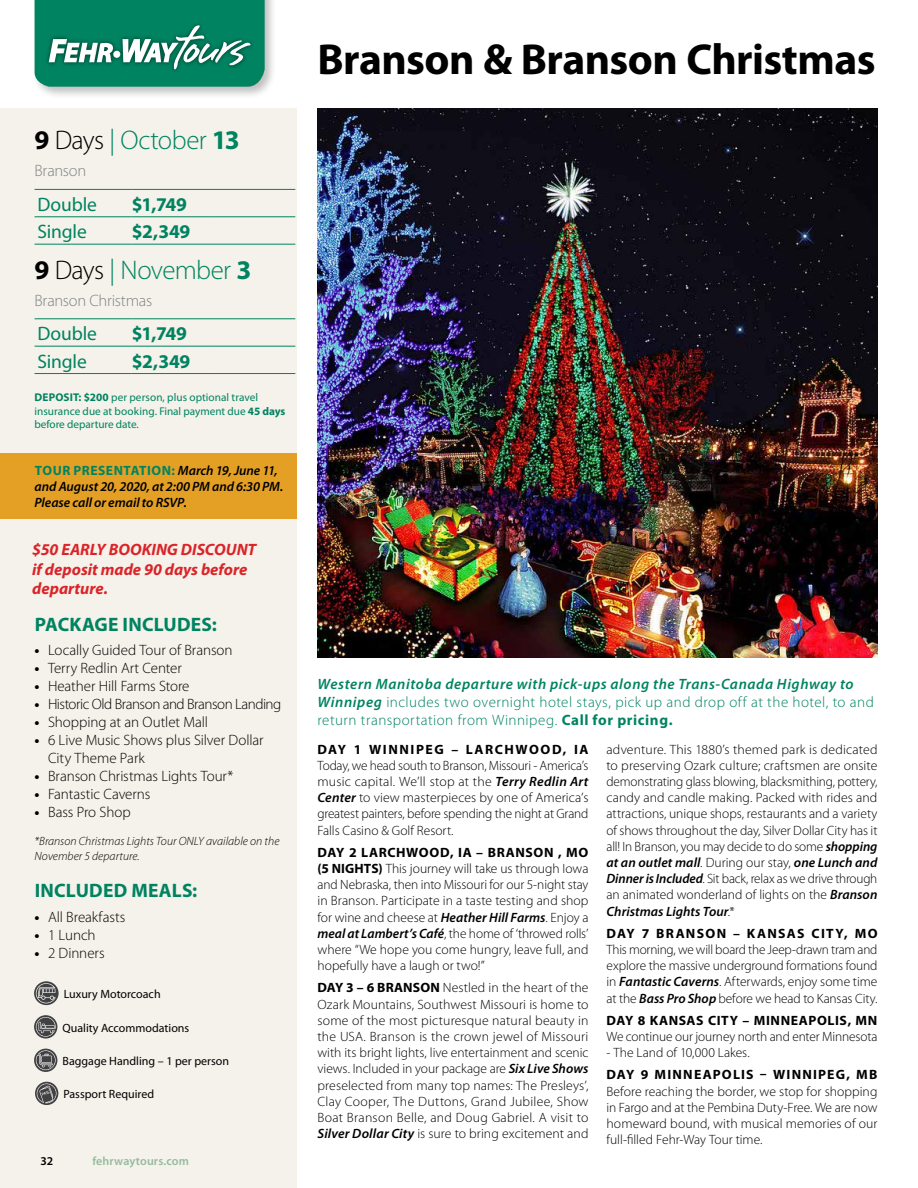
<style>
.page{position:relative;width:918px;height:1188px;background:#fff}
.page>*{position:absolute;margin:0;border:0;box-sizing:border-box;transform-origin:0 0}
.t1{font:700 43.5px "Myriad Pro";letter-spacing:-.015em;color:#000}
.t2{font:300 27px "Myriad Pro";letter-spacing:-.025em;color:#008361}
.t3{font:700 19.5px "Myriad Pro";letter-spacing:.005em;color:#008361}
.t4{font:19.5px "Myriad Pro";letter-spacing:-.005em;color:#008361}
.t5{font:italic 700 16.5px/19.8px "Myriad Pro";color:#db2429}
.t6{font:300 16.5px "Myriad Pro";letter-spacing:-.015em;color:#808285}
.t7{font:300 15px/18px "Myriad Pro";letter-spacing:-.005em;color:#000}
.t8{font:300 15px/18px "Myriad Pro";letter-spacing:.03em;color:#008361}
.t9{font:300 15px "Myriad Pro";letter-spacing:-.03em;color:#000}
.t10{font:300 13.5px/16.2px "Myriad Pro";letter-spacing:-.005em;color:#000;text-align:justify}
.t11{font:italic 600 13.5px/15.8px "Myriad Pro";letter-spacing:-.005em;color:#000}
.t12{font:700 13.5px "Myriad Pro";letter-spacing:.09em;color:#000}
.t13{font:700 13.5px "Myriad Pro";letter-spacing:.045em;color:#000}
.t14{font:700 13.5px "Myriad Pro";letter-spacing:.11em;color:#000}
.t15{font:12px "Myriad Pro";color:#000}
.t16{font:italic 300 12px/14.4px "Myriad Pro";letter-spacing:.005em;color:#000}
.t17{font:600 12px "Myriad Pro";letter-spacing:.01em;color:#95bb9e}
.t18{font:600 12px "Myriad Pro";color:#000}
.t19{font:11.25px/13.5px "Myriad Pro";color:#008361}
.s1{font-weight:700;color:#000}
.s2{color:#000}
.s3{font-weight:700}
.s4{font-weight:700;font-style:normal;color:#008361}
.s5{font-weight:600;font-style:italic}
</style>
<div class="page">
<div style="left:0;top:108px;width:297px;height:1080px;background:#f4f2ea"></div>
<hr style="left:35px;top:189px;width:97px;height:1px;background:#008361">
<hr style="left:35px;top:217px;width:97px;height:1px;background:#008361">
<hr style="left:35px;top:244px;width:97px;height:1px;background:#008361">
<hr style="left:132px;top:189px;width:83px;height:1px;background:#008361">
<hr style="left:132px;top:217px;width:83px;height:1px;background:#008361">
<hr style="left:132px;top:244px;width:83px;height:1px;background:#008361">
<hr style="left:215px;top:189px;width:80px;height:1px;background:#008361">
<hr style="left:215px;top:217px;width:80px;height:1px;background:#008361">
<hr style="left:215px;top:244px;width:80px;height:1px;background:#008361">
<hr style="left:35px;top:319px;width:97px;height:1px;background:#008361">
<hr style="left:35px;top:346px;width:97px;height:1px;background:#008361">
<hr style="left:35px;top:373px;width:97px;height:1px;background:#008361">
<hr style="left:132px;top:319px;width:83px;height:1px;background:#008361">
<hr style="left:132px;top:346px;width:83px;height:1px;background:#008361">
<hr style="left:132px;top:373px;width:83px;height:1px;background:#008361">
<hr style="left:215px;top:319px;width:80px;height:1px;background:#008361">
<hr style="left:215px;top:346px;width:80px;height:1px;background:#008361">
<hr style="left:215px;top:373px;width:80px;height:1px;background:#008361">
<div style="left:31px;top:0;width:246px;height:99px;background:#000;opacity:.25"></div>
<svg style="left:35px;top:0;width:230px;height:87px;background:#218f72"></svg>
<img style="left:318px;top:108px;width:560px;height:550px">
<svg style="left:35px;top:1082px;width:23px;height:23px"></svg>
<svg style="left:37px;top:1084px;width:19px;height:19px"></svg>
<svg style="left:34px;top:981px;width:25px;height:24px"></svg>
<svg style="left:36px;top:983px;width:20px;height:20px"></svg>
<svg style="left:34px;top:1015px;width:23px;height:24px"></svg>
<svg style="left:36px;top:1017px;width:20px;height:20px"></svg>
<svg style="left:34px;top:1049px;width:23px;height:23px"></svg>
<svg style="left:36px;top:1050px;width:20px;height:20px"></svg>
<div style="left:0;top:453px;width:297px;height:65px;background:#e4a024"></div>
<h2 class="t2" style="left:35px;top:126px;width:207px"><span class="s1">9</span> <span class="s2">Days</span> | October <span class="s3">13</span></h2>
<p class="t6" style="left:35px;top:162px;width:53px">Branson</p>
<h3 class="t4" style="left:38px;top:192px;width:61px">Double</h3>
<h3 class="t3" style="left:132px;top:192px;width:57px">$1,749</h3>
<h3 class="t4" style="left:38px;top:220px;width:51px">Single</h3>
<h3 class="t3" style="left:132px;top:219px;width:60px">$2,349</h3>
<h2 class="t2" style="left:35px;top:255px;width:218px"><span class="s1">9</span> <span class="s2">Days</span> | November <span class="s3">3</span></h2>
<p class="t6" style="left:35px;top:291px;width:119px">Branson Christmas</p>
<h3 class="t4" style="left:38px;top:322px;width:61px">Double</h3>
<h3 class="t3" style="left:132px;top:321px;width:57px">$1,749</h3>
<h3 class="t4" style="left:38px;top:349px;width:51px">Single</h3>
<h3 class="t3" style="left:132px;top:348px;width:60px">$2,349</h3>
<p class="t19" style="left:35px;top:391px;width:252px"><span class="s3">DEPOSIT: $200</span> per person, plus optional travel insurance due at booking. Final payment due <span class="s3">45 days </span>before departure date.</p>
<p class="t11" style="left:35px;top:463px;width:250px"><span class="s4">TOUR PRESENTATION:</span> March 19, June 11, and August 20, 2020, at 2:00 PM and 6:30 PM.<br>Please call or email to RSVP.</p>
<p class="t5" style="left:32px;top:539px;width:226px">$50 EARLY BOOKING DISCOUNT if deposit made 90 days before departure.</p>
<h3 class="t3" style="left:35px;top:611px;width:184px">PACKAGE INCLUDES:</h3>
<p class="t7" style="left:35px;top:642px;width:200px"><span class="s3">•</span> Locally Guided Tour of Branson</p>
<p class="t7" style="left:35px;top:660px;width:149px"><span class="s3">•</span> Terry Redlin Art Center</p>
<p class="t7" style="left:35px;top:678px;width:157px"><span class="s3">•</span> Heather Hill Farms Store</p>
<p class="t9" style="left:35px;top:696px;width:248px"><span class="s3">•</span> Historic Old Branson and Branson Landing</p>
<p class="t7" style="left:35px;top:714px;width:175px"><span class="s3">•</span> Shopping at an Outlet Mall</p>
<p class="t7" style="left:48px;top:732px;width:217px;text-indent:-14px"><span class="s3">•</span> 6 Live Music Shows plus Silver Dollar<br>City Theme Park</p>
<p class="t7" style="left:35px;top:768px;width:200px"><span class="s3">•</span> Branson Christmas Lights Tour*</p>
<p class="t7" style="left:35px;top:786px;width:117px"><span class="s3">•</span> Fantastic Caverns</p>
<p class="t7" style="left:35px;top:804px;width:98px"><span class="s3">•</span> Bass Pro Shop</p>
<p class="t16" style="left:35px;top:834px;width:246px">*Branson Christmas Lights Tour ONLY available on the<br>November 5 departure.</p>
<h3 class="t3" style="left:35px;top:878px;width:164px">INCLUDED MEALS:</h3>
<p class="t7" style="left:35px;top:908px;width:92px"><span class="s3">•</span> All Breakfasts</p>
<p class="t7" style="left:35px;top:926px;width:63px"><span class="s3">•</span> 1 Lunch</p>
<p class="t7" style="left:35px;top:944px;width:72px"><span class="s3">•</span> 2 Dinners</p>
<p class="t15" style="left:64px;top:987px;width:98px">Luxury Motorcoach</p>
<p class="t15" style="left:63px;top:1020px;width:128px">Quality Accommodations</p>
<p class="t15" style="left:63px;top:1054px;width:168px">Baggage Handling – 1 per person</p>
<p class="t15" style="left:63px;top:1087px;width:92px">Passport Required</p>
<p class="t18" style="left:40px;top:1153px;width:14px">32</p>
<p class="t17" style="left:92px;top:1153px;width:98px">fehrwaytours.com</p>
<h1 class="t1" style="left:318px;top:31px;width:560px">Branson &amp; Branson Christmas</h1>
<p class="t8" style="left:318px;top:675px;width:558px"><span class="s5">Western Manitoba departure with pick-ups along the Trans-Canada Highway to<br>Winnipeg</span> includes two overnight hotel stays, pick up and drop off at the hotel, to and return transportation from Winnipeg. <span class="s3">Call for pricing.</span></p>
<p class="t14" style="left:318px;top:740px;width:272px">DAY 1 WINNIPEG – LARCHWOOD, IA</p>
<p class="t10" style="left:318px;top:757px;width:273px">Today, we head south to Branson, Missouri - America’s music capital. We’ll stop at the <span class="s5">Terry Redlin Art Center</span> to view masterpieces by one of America’s greatest painters, before spending the night at Grand Falls Casino &amp; Golf Resort.</p>
<p class="t10" style="left:318px;top:844px;width:273px"><span class="s3">DAY 2 LARCHWOOD, IA – BRANSON , MO (5 NIGHTS)</span> This journey will take us through Iowa and Nebraska, then into Missouri for our 5-night stay in Branson. Participate in a taste testing and shop for wine and cheese at <span class="s5">Heather Hill Farms</span>. Enjoy a <span class="s5">meal at Lambert’s Café</span>, the home of ‘throwed rolls’ where “We hope you come hungry, leave full, and hopefully have a laugh or two!”</p>
<p class="t10" style="left:318px;top:980px;width:273px"><span class="s3">DAY 3 – 6 BRANSON</span> Nestled in the heart of the Ozark Mountains, Southwest Missouri is home to some of the most picturesque natural beauty in the USA. Branson is the crown jewel of Missouri with its bright lights, live entertainment and scenic views. Included in your package are <span class="s5">Six Live Shows </span>preselected from many top names: The Presleys’, Clay Cooper, The Duttons, Grand Jubilee, Show Boat Branson Belle, and Doug Gabriel. A visit to <span class="s5">Silver Dollar City</span> is sure to bring excitement and</p>
<p class="t10" style="left:607px;top:741px;width:273px">adventure. This 1880’s themed park is dedicated to preserving Ozark culture; craftsmen are onsite demonstrating glass blowing, blacksmithing, pottery, candy and candle making. Packed with rides and attractions, unique shops, restaurants and a variety of shows throughout the day, Silver Dollar City has it all! In Branson, you may decide to do some <span class="s5">shopping at an outlet mall</span>. During our stay, <span class="s5">one Lunch and Dinner is Included</span>. Sit back, relax as we drive through an animated wonderland of lights on the <span class="s5">Branson Christmas Lights Tour</span>.*</p>
<p class="t12" style="left:607px;top:924px;width:273px">DAY 7 BRANSON – KANSAS CITY, MO</p>
<p class="t10" style="left:607px;top:942px;width:273px">This morning, we will board the Jeep-drawn tram and explore the massive underground formations found in <span class="s5">Fantastic Caverns</span>. Afterwards, enjoy some time at the <span class="s5">Bass Pro Shop</span> before we head to Kansas City.</p>
<p class="t13" style="left:607px;top:1011px;width:272px">DAY 8 KANSAS CITY – MINNEAPOLIS, MN</p>
<p class="t10" style="left:607px;top:1029px;width:272px">We continue our journey north and enter Minnesota</p>
<p class="t10" style="left:607px;top:1045px;width:145px">- The Land of 10,000 Lakes.</p>
<p class="t12" style="left:607px;top:1066px;width:272px">DAY 9 MINNEAPOLIS – WINNIPEG, MB</p>
<p class="t10" style="left:607px;top:1083px;width:273px">Before reaching the border, we stop for shopping in Fargo and at the Pembina Duty-Free. We are now homeward bound, with musical memories of our full-filled Fehr-Way Tour time.</p>
</div>
